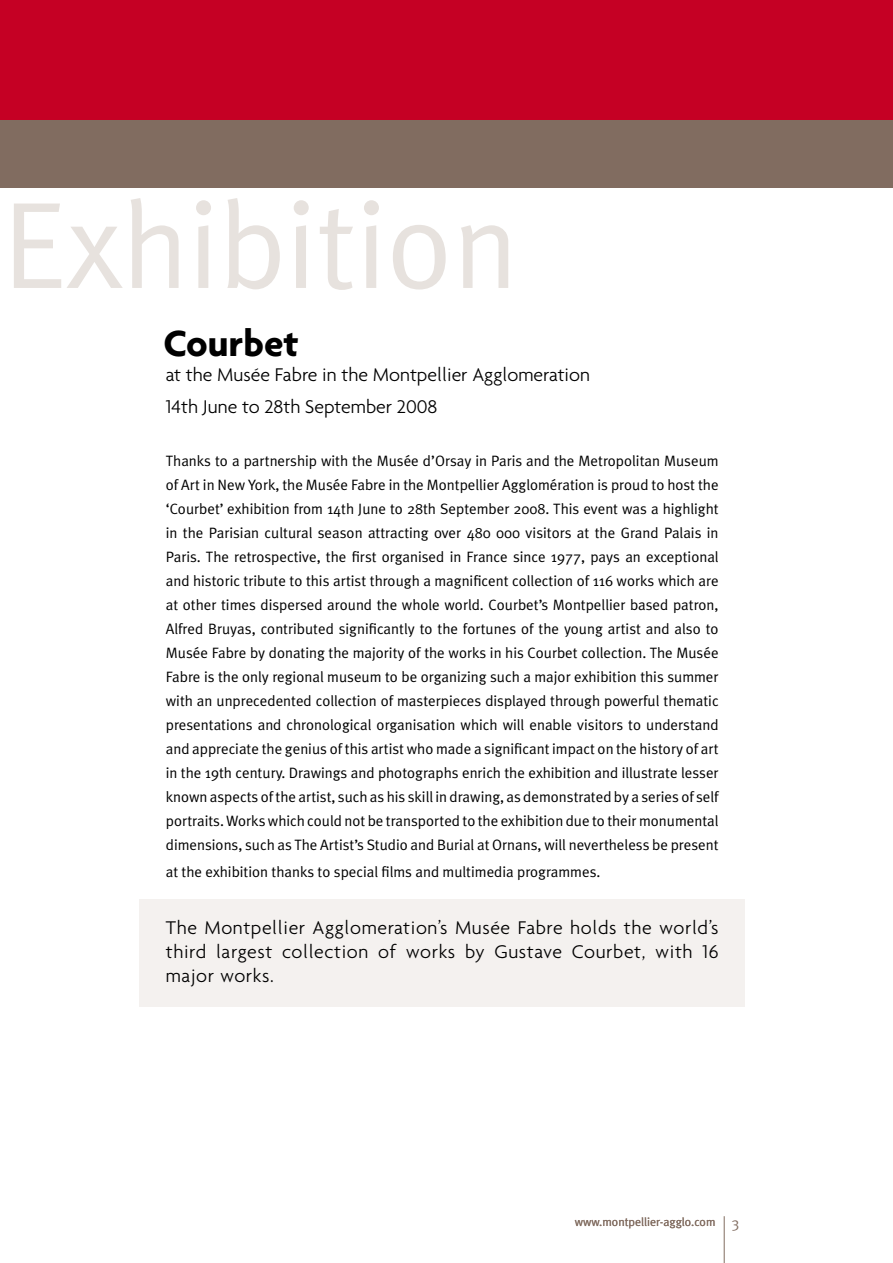
<style>
.page{position:relative;width:893px;height:1263px;background:#fff}
.page>*{position:absolute;margin:0;border:0;box-sizing:border-box;transform-origin:0 0}
.t1{font:123px "Meta Plus Normal";color:#e7e2de}
.t2{font:700 39.15px "Agenda";color:#000}
.t3{font:300 19.95px/23.9px "Agenda";color:#000;text-align:justify}
.t4{font:15px/24px "Meta Plus Normal";color:#000;text-align:justify}
.t5{font:12px "Meta Plus Normal";color:#816c60}
.s1{font-size:15px}
</style>
<div class="page">
<div style="left:139px;top:899px;width:605px;height:107px;background:#f4f1ef"></div>
<div style="left:0;top:0;width:893px;height:141px;background:#c50024"></div>
<div style="left:0;top:120px;width:893px;height:68px;background:#816c60"></div>
<hr style="left:724px;top:1216px;width:1px;height:47px;background:#816c60">
<h1 class="t1" style="left:3px;top:174px;width:517px">Exhibition</h1>
<h2 class="t2" style="left:163px;top:319px;width:137px">Courbet</h2>
<h3 class="t3" style="left:166px;top:358px;width:426px;line-height:32.2px">at the Musée Fabre in the Montpellier Agglomeration<br>14th June to 28th September 2008</h3>
<p class="t4" style="left:166px;top:448px;width:554px">Thanks to a partnership with the Musée d’Orsay in Paris and the Metropolitan Museum of Art in New York, the Musée Fabre in the Montpellier Agglomération is proud to host the ‘Courbet’ exhibition from 14th June to 28th September 2008. This event was a highlight in the Parisian cultural season attracting over 480 000 visitors at the Grand Palais in Paris. The retrospective, the first organised in France since 1977, pays an exceptional and historic tribute to this artist through a magnificent collection of 116 works which are at other times dispersed around the whole world. Courbet’s Montpellier based patron, Alfred Bruyas, contributed significantly to the fortunes of the young artist and also to Musée Fabre by donating the majority of the works in his Courbet collection. The Musée Fabre is the only regional museum to be organizing such a major exhibition this summer with an unprecedented collection of masterpieces displayed through powerful thematic presentations and chronological organisation which will enable visitors to understand and appreciate the genius of this artist who made a significant impact on the history of art in the 19th century. Drawings and photographs enrich the exhibition and illustrate lesser known aspects of the artist, such as his skill in drawing, as demonstrated by a series of self portraits. Works which could not be transported to the exhibition due to their monumental dimensions, such as The Artist’s Studio and Burial at Ornans, will nevertheless be present</p>
<p class="t4" style="left:166px;top:859px;width:436px">at the exhibition thanks to special films and multimedia programmes.</p>
<h3 class="t3" style="left:166px;top:915px;width:554px">The Montpellier Agglomeration’s Musée Fabre holds the world’s third largest collection of works by Gustave Courbet, with 16 major works.</h3>
<p class="t5" style="left:575px;top:1215px;width:166px">www.montpellier-agglo.com <span class="s1">3</span></p>
</div>
